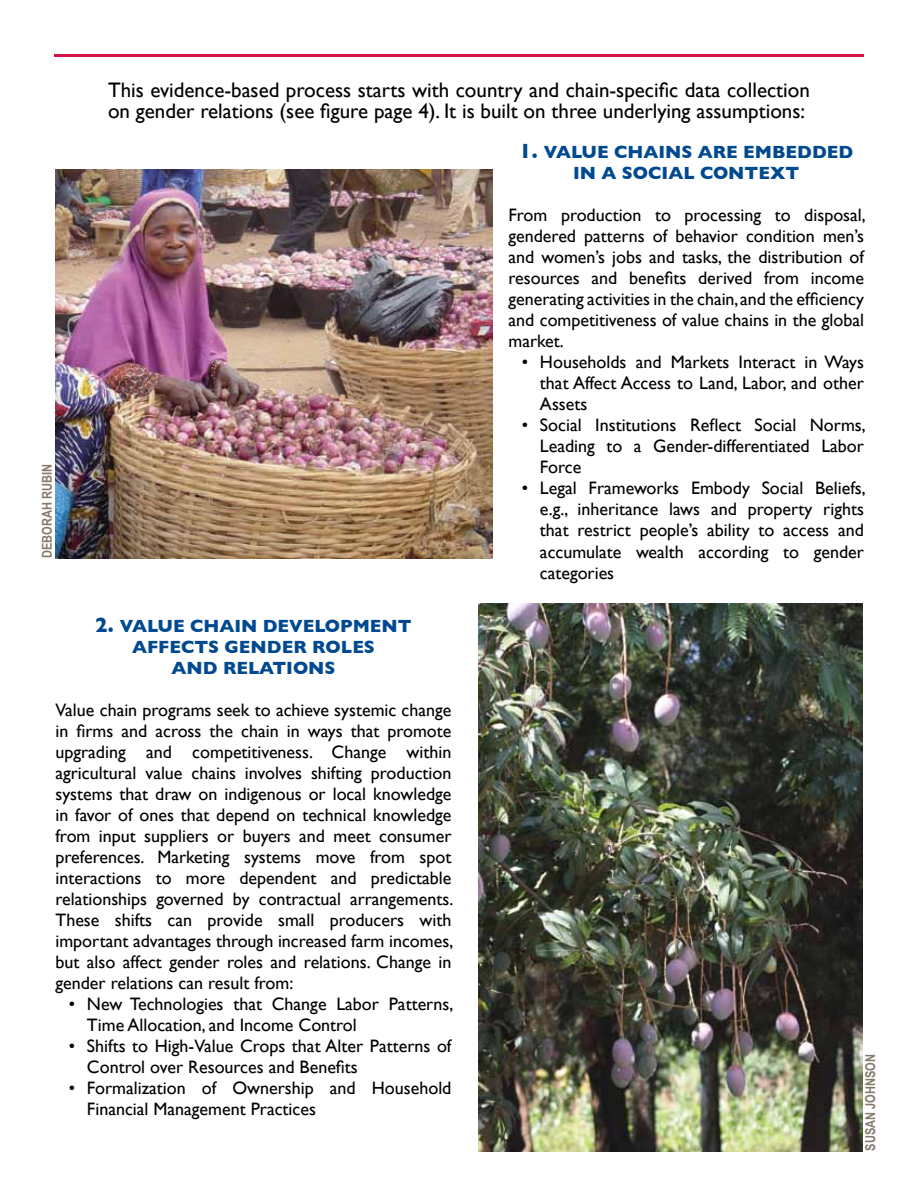
<style>
.page{position:relative;width:918px;height:1188px;background:#fff}
.page>*{position:absolute;margin:0;border:0;box-sizing:border-box;transform-origin:0 0}
.t1{font:21px/21px "Gill Sans";color:#000}
.t2{font:18px/21px "Gill Sans";color:#000;text-align:justify}
.t3{font:700 18px/21px "Gill Sans";color:#004990;text-align:center}
.t4{font:700 13.5px "Arial Narrow";color:#84786a}
.s1{font-size:21px}
</style>
<div class="page">
<hr style="left:54px;top:54px;width:810px;height:3px;background:#d31245">
<img style="left:56px;top:170px;width:437px;height:388px">
<img style="left:478px;top:603px;width:384px;height:549px">
<p class="t4" style="left:37px;top:558px;width:96px;rotate:-90deg">DEBORAH RUBIN</p>
<p class="t1" style="left:108px;top:80px;width:703px">This evidence-based process starts with country and chain-specific data collection on gender relations (see figure page 4). It is built on three underlying assumptions:</p>
<p class="t3" style="left:519px;top:142px;width:336px"><span class="s1">1.</span> VALUE CHAINS ARE EMBEDDED<br>IN A SOCIAL CONTEXT</p>
<p class="t2" style="left:508px;top:205px;width:359px">From production to processing to disposal, gendered patterns of behavior condition men’s and women’s jobs and tasks, the distribution of resources and benefits derived from income generating activities in the chain,and the efficiency and competitiveness of value chains in the global market.</p>
<p class="t2" style="left:540px;top:352px;width:326px;text-indent:-18px">• Households and Markets Interact in Ways that Affect Access to Land, Labor, and other Assets</p>
<p class="t2" style="left:540px;top:415px;width:327px;text-indent:-18px">• Social Institutions Reflect Social Norms, Leading to a Gender-differentiated Labor Force</p>
<p class="t2" style="left:540px;top:478px;width:327px;text-indent:-18px">• Legal Frameworks Embody Social Beliefs, e.g., inheritance laws and property rights that restrict people’s ability to access and accumulate wealth according to gender categories</p>
<p class="t3" style="left:95px;top:615px;width:318px"><span class="s1">2.</span> VALUE CHAIN DEVELOPMENT<br>AFFECTS GENDER ROLES<br>AND RELATIONS</p>
<p class="t2" style="left:55px;top:699px;width:399px">Value chain programs seek to achieve systemic change in firms and across the chain in ways that promote upgrading and competitiveness. Change within agricultural value chains involves shifting production systems that draw on indigenous or local knowledge in favor of ones that depend on technical knowledge from input suppliers or buyers and meet consumer preferences. Marketing systems move from spot interactions to more dependent and predictable relationships governed by contractual arrangements.<br>These shifts can provide small producers with important advantages through increased farm incomes, but also affect gender roles and relations. Change in gender relations can result from:</p>
<p class="t2" style="left:87px;top:993px;width:368px;text-indent:-18px">• New Technologies that Change Labor Patterns,<br>Time Allocation, and Income Control</p>
<p class="t2" style="left:87px;top:1035px;width:366px;text-indent:-18px">• Shifts to High-Value Crops that Alter Patterns of<br>Control over Resources and Benefits</p>
<p class="t2" style="left:87px;top:1077px;width:366px;text-indent:-18px">• Formalization of Ownership and Household<br>Financial Management Practices</p>
<p class="t4" style="left:860px;top:1150px;width:98px;rotate:-90deg">SUSAN JOHNSON</p>
</div>
